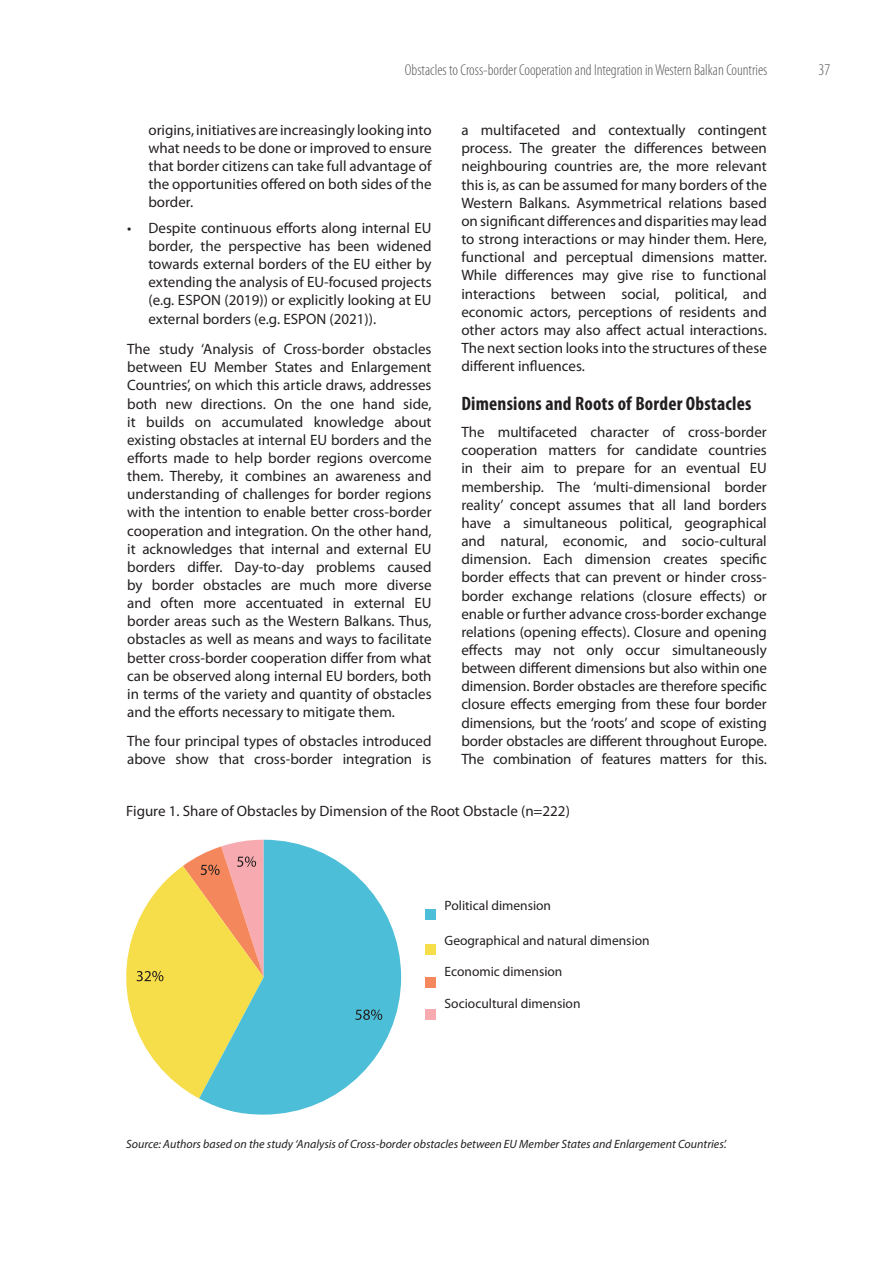
<style>
.page{position:relative;width:893px;height:1263px;background:#fff}
.page>*{position:absolute;margin:0;border:0;box-sizing:border-box;transform-origin:0 0}
.t1{font:700 condensed 19.5px "Myriad Pro";letter-spacing:.01em;color:#231f20}
.t2{font:300 condensed 16.5px "Myriad Pro";color:#57585a}
.t3{font:300 condensed 15.75px "Myriad Pro";color:#57585a}
.t4{font:15px/18.1px "Myriad Pro";color:#231f20;text-align:justify}
.t5{font:13.5px "Myriad Pro";color:#231f20}
.t6{font:italic 12px "Myriad Pro";color:#231f20}
</style>
<div class="page">
<svg style="left:199px;top:840px;width:202px;height:274px;fill:#4dbed7"></svg>
<div style="left:425px;top:909px;width:11px;height:11px;background:#4dbed7"></div>
<div style="left:425px;top:944px;width:11px;height:11px;background:#f6dd4a"></div>
<div style="left:425px;top:977px;width:11px;height:11px;background:#f5875c"></div>
<div style="left:425px;top:1009px;width:11px;height:11px;background:#f7abb1"></div>
<svg style="left:126px;top:840px;width:138px;height:258px"></svg>
<svg style="left:355px;top:1009px;width:27px;height:11px"></svg>
<p class="t3" style="left:405px;top:61px;width:364px">Obstacles to Cross-border Cooperation and Integration in Western Balkan Countries</p>
<p class="t2" style="left:819px;top:61px;width:13px">37</p>
<p class="t4" style="left:148px;top:120px;width:285px">origins, initiatives are increasingly looking into what needs to be done or improved to ensure that border citizens can take full advantage of the opportunities offered on both sides of the border.</p>
<p class="t4" style="left:148px;top:218px;width:285px;text-indent:-21px">• Despite continuous efforts along internal EU border, the perspective has been widened towards external borders of the EU either by extending the analysis of EU-focused projects (e.g. ESPON (2019)) or explicitly looking at EU</p>
<p class="t4" style="left:127px;top:304px;width:306px;line-height:30px;text-indent:21px">external borders (e.g. ESPON (2021)).<br>The study ‘Analysis of Cross-border obstacles</p>
<p class="t4" style="left:127px;top:358px;width:306px">between EU Member States and Enlargement Countries’, on which this article draws, addresses both new directions. On the one hand side, it builds on accumulated knowledge about existing obstacles at internal EU borders and the efforts made to help border regions overcome them. Thereby, it combines an awareness and understanding of challenges for border regions with the intention to enable better cross-border cooperation and integration. On the other hand, it acknowledges that internal and external EU borders differ. Day-to-day problems caused by border obstacles are much more diverse and often more accentuated in external EU border areas such as the Western Balkans. Thus, obstacles as well as means and ways to facilitate better cross-border cooperation differ from what can be observed along internal EU borders, both in terms of the variety and quantity of obstacles and the efforts necessary to mitigate them.</p>
<p class="t4" style="left:127px;top:731px;width:306px">The four principal types of obstacles introduced above show that cross-border integration is</p>
<p class="t4" style="left:461px;top:121px;width:307px">a multifaceted and contextually contingent process. The greater the differences between neighbouring countries are, the more relevant this is, as can be assumed for many borders of the Western Balkans. Asymmetrical relations based on significant differences and disparities may lead to strong interactions or may hinder them. Here, functional and perceptual dimensions matter.<br>While differences may give rise to functional interactions between social, political, and economic actors, perceptions of residents and other actors may also affect actual interactions.<br>The next section looks into the structures of these different influences.</p>
<h1 class="t1" style="left:461px;top:391px;width:291px">Dimensions and Roots of Border Obstacles</h1>
<p class="t4" style="left:461px;top:423px;width:307px">The multifaceted character of cross-border cooperation matters for candidate countries in their aim to prepare for an eventual EU membership. The ‘multi-dimensional border reality’ concept assumes that all land borders have a simultaneous political, geographical and natural, economic, and socio-cultural dimension. Each dimension creates specific border effects that can prevent or hinder cross&shy;border exchange relations (closure effects) or enable or further advance cross-border exchange relations (opening effects). Closure and opening effects may not only occur simultaneously between different dimensions but also within one dimension. Border obstacles are therefore specific closure effects emerging from these four border dimensions, but the ‘roots’ and scope of existing border obstacles are different throughout Europe.<br>The combination of features matters for this.</p>
<p class="t4" style="left:126px;top:801px;width:445px">Figure 1. Share of Obstacles by Dimension of the Root Obstacle (n=222)</p>
<p class="t5" style="left:445px;top:897px;width:108px">Political dimension</p>
<p class="t5" style="left:445px;top:932px;width:207px">Geographical and natural dimension</p>
<p class="t5" style="left:445px;top:963px;width:119px">Economic dimension</p>
<p class="t5" style="left:445px;top:995px;width:137px">Sociocultural dimension</p>
<p class="t6" style="left:126px;top:1136px;width:602px">Source: Authors based on the study ‘Analysis of Cross-border obstacles between EU Member States and Enlargement Countries’.</p>
</div>
